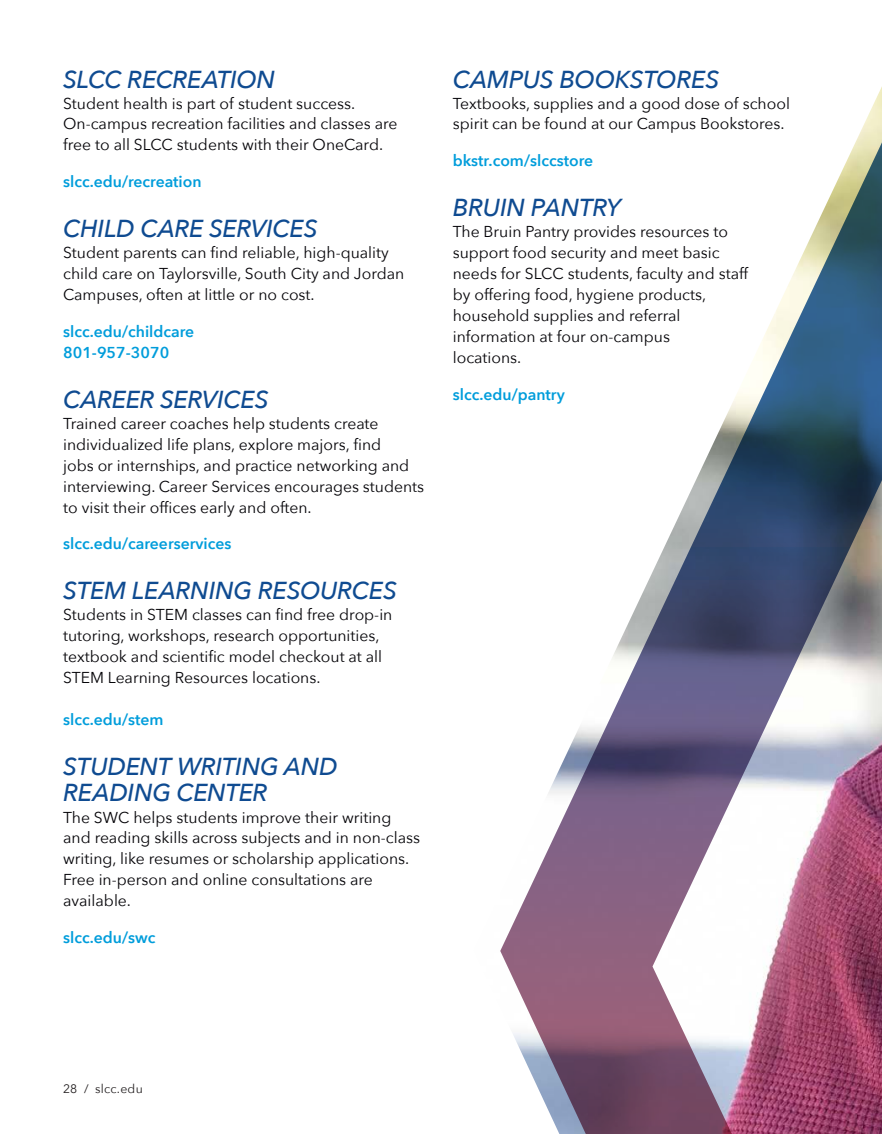
<style>
.page{position:relative;width:882px;height:1134px;background:#fff}
.page>*{position:absolute;margin:0;border:0;box-sizing:border-box;transform-origin:0 0}
.Body_Header{font:italic 500 24.5px/26.2px "Avenir Next";letter-spacing:-.01em;color:#0f4b91}
.Body_Black{font:15.75px/21px "Avenir Next";color:#040307}
.URL{font:600 15.75px/21px "Avenir Next";color:#009ddb}
.t1{font:12.25px "Avenir Next";letter-spacing:.02em;color:#231f20}
</style>
<div class="page">
<svg style="left:500px;top:87px;width:382px;height:1047px"></svg>
<p class="Body_Header" style="left:63px;top:65px;width:214px">SLCC RECREATION</p>
<p class="Body_Black" style="left:63px;top:92px;width:336px">Student health is part of student success.<br>On-campus recreation facilities and classes are free to all SLCC students with their OneCard.</p>
<p class="URL" style="left:63px;top:171px;width:140px">slcc.edu/recreation</p>
<p class="Body_Header" style="left:63px;top:215px;width:256px">CHILD CARE SERVICES</p>
<p class="Body_Black" style="left:63px;top:241px;width:343px">Student parents can find reliable, high-quality child care on Taylorsville, South City and Jordan<br>Campuses, often at little or no cost.</p>
<p class="URL" style="left:63px;top:320px;width:133px">slcc.edu/childcare<br>801-957-3070</p>
<p class="Body_Header" style="left:63px;top:385px;width:207px">CAREER SERVICES</p>
<p class="Body_Black" style="left:63px;top:412px;width:363px">Trained career coaches help students create individualized life plans, explore majors, find<br>jobs or internships, and practice networking and interviewing. Career Services encourages students to visit their offices early and often.</p>
<p class="URL" style="left:63px;top:533px;width:170px">slcc.edu/careerservices</p>
<p class="Body_Header" style="left:63px;top:577px;width:335px">STEM LEARNING RESOURCES</p>
<p class="Body_Black" style="left:63px;top:604px;width:331px">Students in STEM classes can find free drop-in tutoring, workshops, research opportunities, textbook and scientific model checkout at all STEM Learning Resources locations.</p>
<p class="URL" style="left:63px;top:709px;width:102px">slcc.edu/stem</p>
<p class="Body_Header" style="left:63px;top:753px;width:276px">STUDENT WRITING AND<br>READING CENTER</p>
<p class="Body_Black" style="left:63px;top:806px;width:359px">The SWC helps students improve their writing and reading skills across subjects and in non-class writing, like resumes or scholarship applications.<br>Free in-person and online consultations are available.</p>
<p class="URL" style="left:63px;top:927px;width:94px">slcc.edu/swc</p>
<p class="Body_Header" style="left:453px;top:65px;width:268px">CAMPUS BOOKSTORES</p>
<p class="Body_Black" style="left:453px;top:92px;width:339px">Textbooks, supplies and a good dose of school spirit can be found at our Campus Bookstores.</p>
<p class="URL" style="left:453px;top:150px;width:142px">bkstr.com/slccstore</p>
<p class="Body_Header" style="left:453px;top:194px;width:169px">BRUIN PANTRY</p>
<p class="Body_Black" style="left:453px;top:220px;width:297px">The Bruin Pantry provides resources to support food security and meet basic needs for SLCC students, faculty and staff by offering food, hygiene products, household supplies and referral information at four on-campus<br>locations.</p>
<p class="URL" style="left:453px;top:383px;width:113px">slcc.edu/pantry</p>
<p class="t1" style="left:63px;top:1078px;width:81px">28 / slcc.edu</p>
</div>
